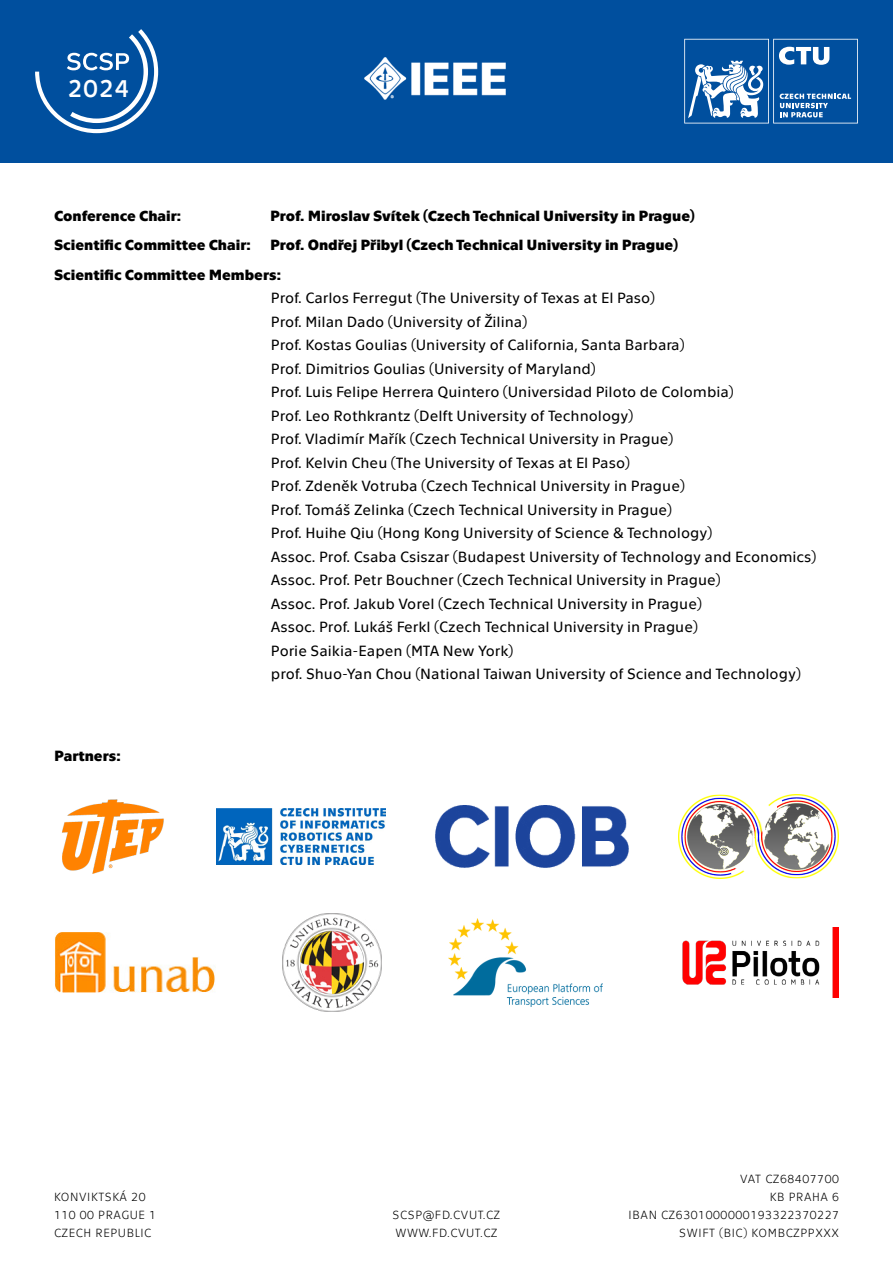
<style>
.page{position:relative;width:893px;height:1263px;background:#fff}
.page>*{position:absolute;margin:0;border:0;box-sizing:border-box;transform-origin:0 0}
.t1{font:24px "Metron Medium Pro";color:#fff;scale:.96 1}
.t2{font:15px/23.5px "Technika";color:#000}
.t3{font:700 15px/29.5px "Technika";color:#000}
.t4{font:300 12px/18px "Technika";letter-spacing:.05em;color:#000}
</style>
<div class="page">
<img style="left:682px;top:927px;width:157px;height:70px">
<img style="left:217px;top:808px;width:169px;height:57px">
<img style="left:435px;top:805px;width:194px;height:63px">
<img style="left:678px;top:794px;width:161px;height:85px">
<img style="left:55px;top:932px;width:160px;height:61px">
<img style="left:282px;top:913px;width:99px;height:99px">
<img style="left:448px;top:919px;width:155px;height:87px">
<img style="left:62px;top:799px;width:102px;height:75px">
<div style="left:0;top:0;width:893px;height:162px;background:#004f9e"></div>
<svg style="left:35px;top:29px;width:123px;height:104px"></svg>
<svg style="left:684px;top:39px;width:174px;height:84px"></svg>
<img style="left:364px;top:58px;width:142px;height:41px">
<h1 class="t1" style="left:67px;top:74px;width:66px">2024</h1>
<p class="t3" style="left:54px;top:200px;width:129px">Conference Chair:</p>
<p class="t3" style="left:270px;top:200px;width:426px">Prof. Miroslav Svítek (Czech Technical University in Prague)</p>
<p class="t3" style="left:54px;top:229px;width:198px">Scientific Committee Chair:</p>
<p class="t3" style="left:54px;top:229px;width:626px;text-indent:216px">Prof. Ondřej Přibyl (Czech Technical University in Prague)<br>Scientific Committee Members:</p>
<p class="t2" style="left:271px;top:285px;width:547px">Prof. Carlos Ferregut (The University of Texas at El Paso)<br>Prof. Milan Dado (University of Žilina)<br>Prof. Kostas Goulias (University of California, Santa Barbara)<br>Prof. Dimitrios Goulias (University of Maryland)<br>Prof. Luis Felipe Herrera Quintero (Universidad Piloto de Colombia)<br>Prof. Leo Rothkrantz (Delft University of Technology)<br>Prof. Vladimír Mařík (Czech Technical University in Prague)<br>Prof. Kelvin Cheu (The University of Texas at El Paso)<br>Prof. Zdeněk Votruba (Czech Technical University in Prague)<br>Prof. Tomáš Zelinka (Czech Technical University in Prague)<br>Prof. Huihe Qiu (Hong Kong University of Science &amp; Technology)<br>Assoc. Prof. Csaba Csiszar (Budapest University of Technology and Economics)<br>Assoc. Prof. Petr Bouchner (Czech Technical University in Prague)<br>Assoc. Prof. Jakub Vorel (Czech Technical University in Prague)<br>Assoc. Prof. Lukáš Ferkl (Czech Technical University in Prague)<br>Porie Saikia-Eapen (MTA New York)<br>prof. Shuo-Yan Chou (National Taiwan University of Science and Technology)</p>
<p class="t3" style="left:54px;top:740px;width:68px">Partners:</p>
<p class="t4" style="left:54px;top:1187px;width:104px">KONVIKTSKÁ 20<br>110 00 PRAGUE 1<br>CZECH REPUBLIC</p>
<p class="t4" style="left:393px;top:1205px;width:109px">SCSP@FD.CVUT.CZ<br>WWW.FD.CVUT.CZ</p>
<p class="t4" style="left:628px;top:1169px;width:212px;text-align:right">VAT CZ68407700<br>KB PRAHA 6<br>IBAN CZ6301000000193322370227<br>SWIFT (BIC) KOMBCZPPXXX</p>
</div>
